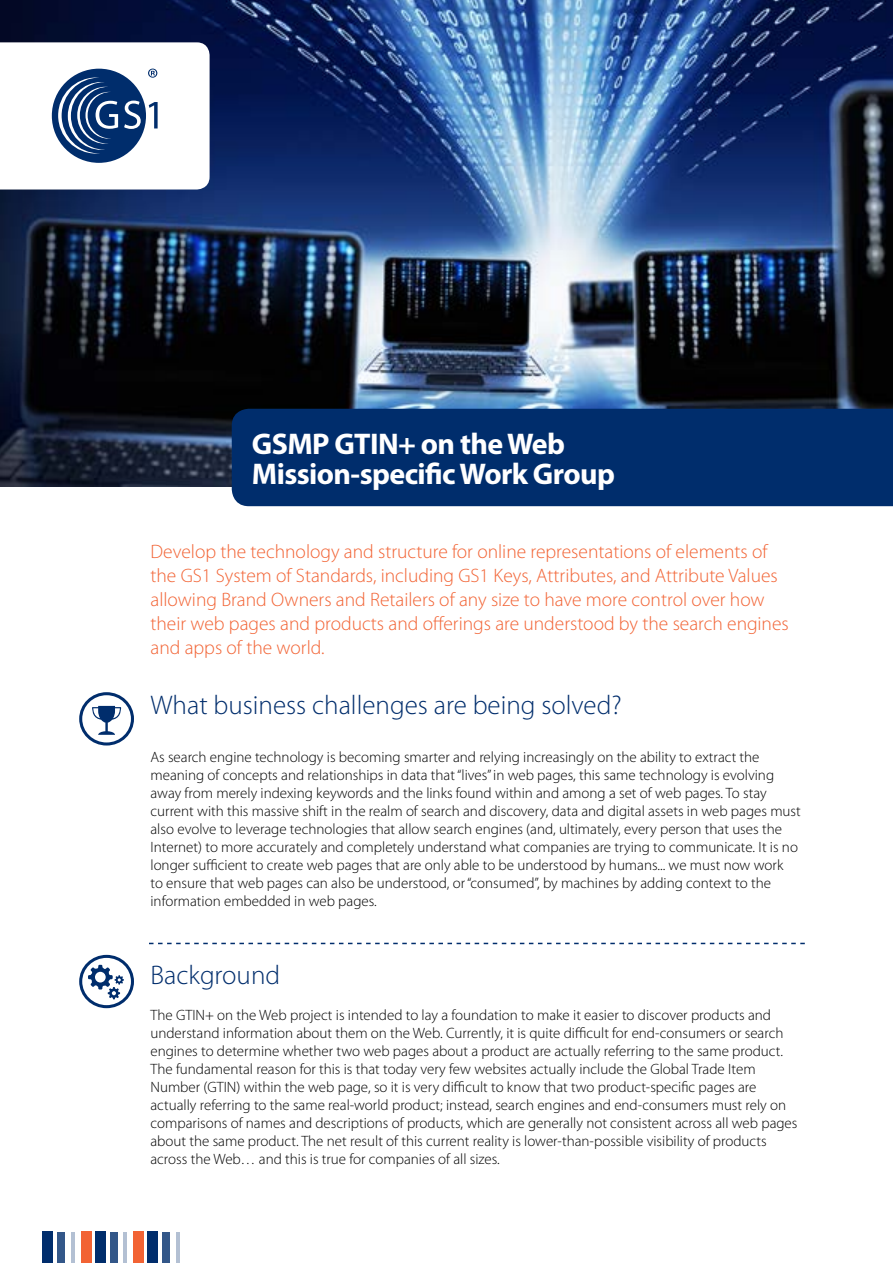
<style>
.page{position:relative;width:893px;height:1263px;background:#fff}
.page>*{position:absolute;margin:0;border:0;box-sizing:border-box;transform-origin:0 0}
.t1{font:700 30px/30px "Myriad Pro";letter-spacing:-.02em;color:#fff}
.t2{font:300 27px "Myriad Pro";color:#002d6c}
.t3{font:300 19.5px/24px "Myriad Pro";color:#f26334}
.t4{font:300 15px/18px "Myriad Pro";color:#000}
</style>
<div class="page">
<img style="left:0;top:0;width:893px;height:486px">
<svg style="left:0;top:42px;width:210px;height:147px"></svg>
<div style="left:42px;top:1232px;width:11px;height:31px;background:#002d6c"></div>
<div style="left:95px;top:1232px;width:10px;height:31px;background:#002d6c"></div>
<div style="left:147px;top:1232px;width:10px;height:31px;background:#002d6c"></div>
<div style="left:81px;top:1232px;width:11px;height:31px;background:#f26334"></div>
<div style="left:133px;top:1232px;width:11px;height:31px;background:#f26334"></div>
<div style="left:58px;top:1232px;width:7px;height:31px;background:#335789"></div>
<div style="left:110px;top:1232px;width:7px;height:31px;background:#335789"></div>
<div style="left:162px;top:1232px;width:7px;height:31px;background:#335789"></div>
<hr style="left:71px;top:1232px;width:3px;height:31px;background:#002d6c">
<hr style="left:124px;top:1232px;width:3px;height:31px;background:#002d6c">
<hr style="left:176px;top:1232px;width:3px;height:31px;background:#002d6c">
<div style="left:232px;top:409px;width:661px;height:97px;background:#002d6c"></div>
<div style="left:79px;top:955px;width:55px;height:53px;border:3px solid #002d6c;border-radius:50%"></div>
<svg style="left:88px;top:965px;width:36px;height:34px"></svg>
<svg style="left:149px;top:943px;width:656px;height:1px"></svg>
<div style="left:79px;top:692px;width:55px;height:53px;border:3px solid #002d6c;border-radius:50%"></div>
<svg style="left:92px;top:706px;width:30px;height:29px"></svg>
<h1 class="t1" style="left:252px;top:430px;width:365px">GSMP GTIN+ on the Web<br>Mission-specific Work Group</h1>
<p class="t3" style="left:150px;top:540px;width:640px">Develop the technology and structure for online representations of elements of the GS1 System of Standards, including GS1 Keys, Attributes, and Attribute Values allowing Brand Owners and Retailers of any size to have more control over how their web pages and products and offerings are understood by the search engines and apps of the world.</p>
<h2 class="t2" style="left:150px;top:690px;width:473px">What business challenges are being solved?</h2>
<p class="t4" style="left:150px;top:748px;width:652px">As search engine technology is becoming smarter and relying increasingly on the ability to extract the meaning of concepts and relationships in data that “lives” in web pages, this same technology is evolving away from merely indexing keywords and the links found within and among a set of web pages. To stay current with this massive shift in the realm of search and discovery, data and digital assets in web pages must also evolve to leverage technologies that allow search engines (and, ultimately, every person that uses the Internet) to more accurately and completely understand what companies are trying to communicate. It is no longer sufficient to create web pages that are only able to be understood by humans... we must now work<br>to ensure that web pages can also be understood, or “consumed”, by machines by adding context to the information embedded in web pages.</p>
<h2 class="t2" style="left:150px;top:960px;width:131px">Background</h2>
<p class="t4" style="left:150px;top:1006px;width:648px">The GTIN+ on the Web project is intended to lay a foundation to make it easier to discover products and understand information about them on the Web. Currently, it is quite difficult for end-consumers or search engines to determine whether two web pages about a product are actually referring to the same product.<br>The fundamental reason for this is that today very few websites actually include the Global Trade Item Number (GTIN) within the web page, so it is very difficult to know that two product-specific pages are actually referring to the same real-world product; instead, search engines and end-consumers must rely on comparisons of names and descriptions of products, which are generally not consistent across all web pages about the same product. The net result of this current reality is lower-than-possible visibility of products across the Web… and this is true for companies of all sizes.</p>
</div>
